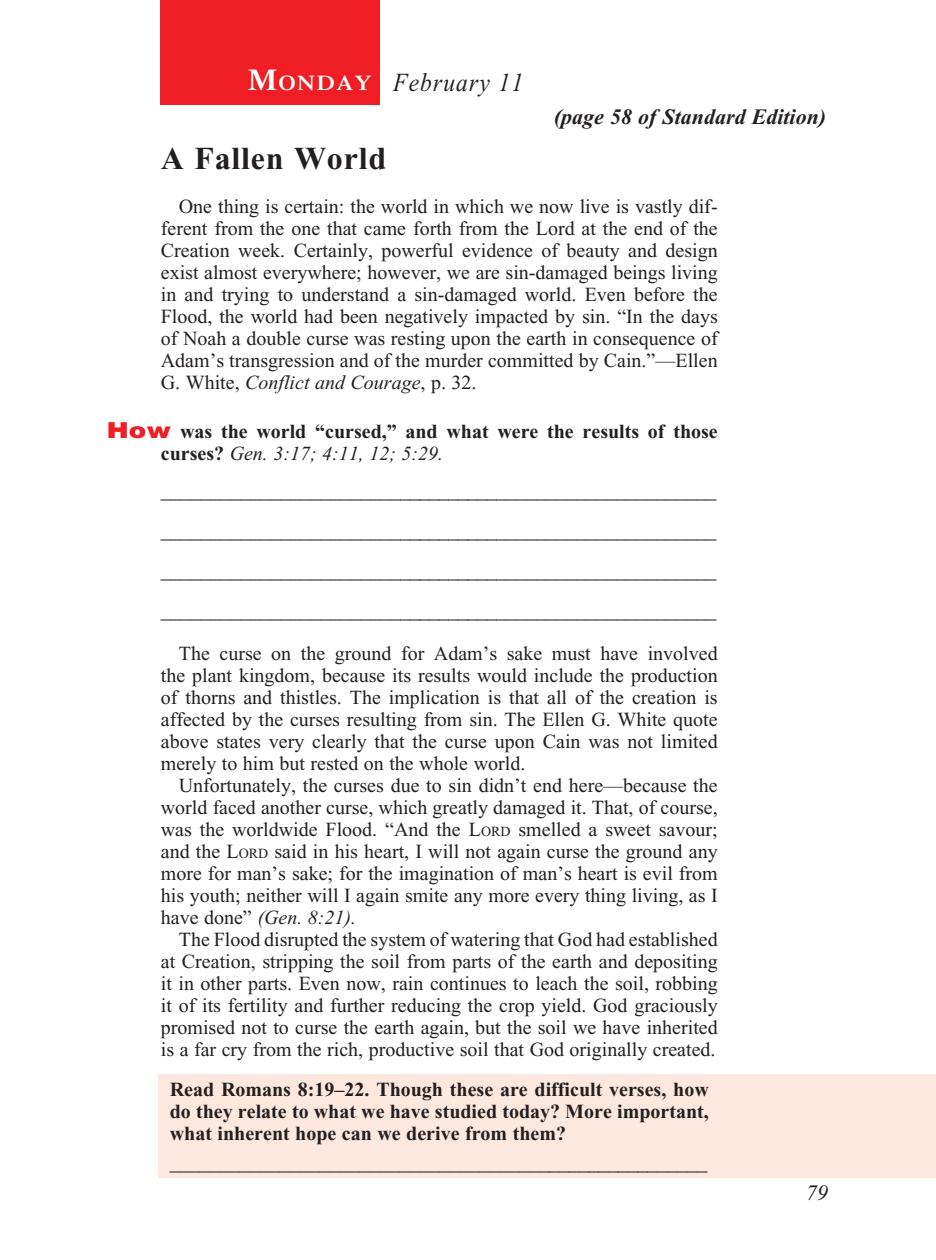
<style>
.page{position:relative;width:936px;height:1260px;background:#fff}
.page>*{position:absolute;margin:0;border:0;box-sizing:border-box;transform-origin:0 0}
._01-Daily_head{font:700 32px "Times New Roman";letter-spacing:.025em;color:#231f20}
._00-Month-Day{font:italic 26px "Times New Roman";letter-spacing:.05em;color:#231f20;scale:.9 1}
.t1{font:italic 700 22px "Times New Roman";color:#231f20}
.t2{font:italic 22px "Times New Roman";color:#231f20}
.t3{font:600 21px "Times";letter-spacing:.07em;color:#fff;scale:1.1 1}
._4-Body_Copy{font:20px/22px "Times New Roman";color:#231f20;text-align:justify}
.x-screened_box-text{font:700 20px/22px "Times New Roman";color:#231f20;text-align:justify}
._6-question{font:700 20px/22px "Times New Roman";color:#231f20}
.s1{font-size:30px}
.s2{font-style:italic}
.s3{font-family:"Helvetica";font-weight:900;font-size:22px;color:#ee1e24}
.s4{font-weight:400;font-style:italic}
.s5{font-style:inherit}
.s6{font-size:14px}
</style>
<div class="page">
<div style="left:159px;top:1075px;width:777px;height:103px;background:#fde8dd"></div>
<div style="left:160px;top:0;width:220px;height:104px;background:#ee1e24"></div>
<p class="t3" style="left:248px;top:71px;width:114px"><span class="s1">M</span>ONDAY</p>
<p class="_00-Month-Day" style="left:393px;top:68px;width:146px">February 11</p>
<p class="t1" style="left:554px;top:105px;width:274px">(page 58 of Standard Edition)</p>
<p class="_01-Daily_head" style="left:161px;top:141px;width:227px">A Fallen World</p>
<p class="_4-Body_Copy" style="left:161px;top:196px;width:559px;text-indent:18px">One thing is certain: the world in which we now live is vastly dif&shy;ferent from the one that came forth from the Lord at the end of the Creation week. Certainly, powerful evidence of beauty and design exist almost everywhere; however, we are sin-damaged beings living in and trying to understand a sin-damaged world. Even before the Flood, the world had been negatively impacted by sin. “In the days of Noah a double curse was resting upon the earth in consequence of Adam’s transgression and of the murder committed by Cain.”—Ellen G. White, <span class="s2">Conflict and Courage</span>, p. 32.</p>
<p class="_6-question" style="left:161px;top:420px;width:558px;text-indent:-54px"><span class="s3">How</span> was the world “cursed,” and what were the results of those curses? <span class="s4">Gen. 3:17; 4:11, 12; 5:29.</span></p>
<p class="_4-Body_Copy" style="left:161px;top:480px;width:557px">________________________________________________________</p>
<p class="_4-Body_Copy" style="left:161px;top:520px;width:557px">________________________________________________________</p>
<p class="_4-Body_Copy" style="left:161px;top:560px;width:557px">________________________________________________________</p>
<p class="_4-Body_Copy" style="left:161px;top:600px;width:557px">________________________________________________________</p>
<p class="_4-Body_Copy" style="left:161px;top:642px;width:558px;text-indent:18px">The curse on the ground for Adam’s sake must have involved the plant kingdom, because its results would include the production of thorns and thistles. The implication is that all of the creation is affected by the curses resulting from sin. The Ellen G. White quote above states very clearly that the curse upon Cain was not limited merely to him but rested on the whole world.</p>
<p class="_4-Body_Copy" style="left:161px;top:774px;width:558px;text-indent:18px">Unfortunately, the curses due to sin didn’t end here—because the world faced another curse, which greatly damaged it. That, of course, was the worldwide Flood. “And the <span class="s5">L</span><span class="s6">ORD</span> smelled a sweet savour; and the <span class="s5">L</span><span class="s6">ORD</span> said in his heart, I will not again curse the ground any more for man’s sake; for the imagination of man’s heart is evil from his youth; neither will I again smite any more every thing living, as I have done” <span class="s2">(Gen. 8:21).</span></p>
<p class="_4-Body_Copy" style="left:161px;top:928px;width:558px;text-indent:18px">The Flood disrupted the system of watering that God had established at Creation, stripping the soil from parts of the earth and depositing it in other parts. Even now, rain continues to leach the soil, robbing it of its fertility and further reducing the crop yield. God graciously promised not to curse the earth again, but the soil we have inherited is a far cry from the rich, productive soil that God originally created.</p>
<p class="x-screened_box-text" style="left:170px;top:1078px;width:540px">Read Romans 8:19–22. Though these are difficult verses, how do they relate to what we have studied today? More important, what inherent hope can we derive from them?</p>
<p class="x-screened_box-text" style="left:170px;top:1152px;width:539px">______________________________________________________</p>
<p class="t2" style="left:806px;top:1181px;width:23px">79</p>
</div>
